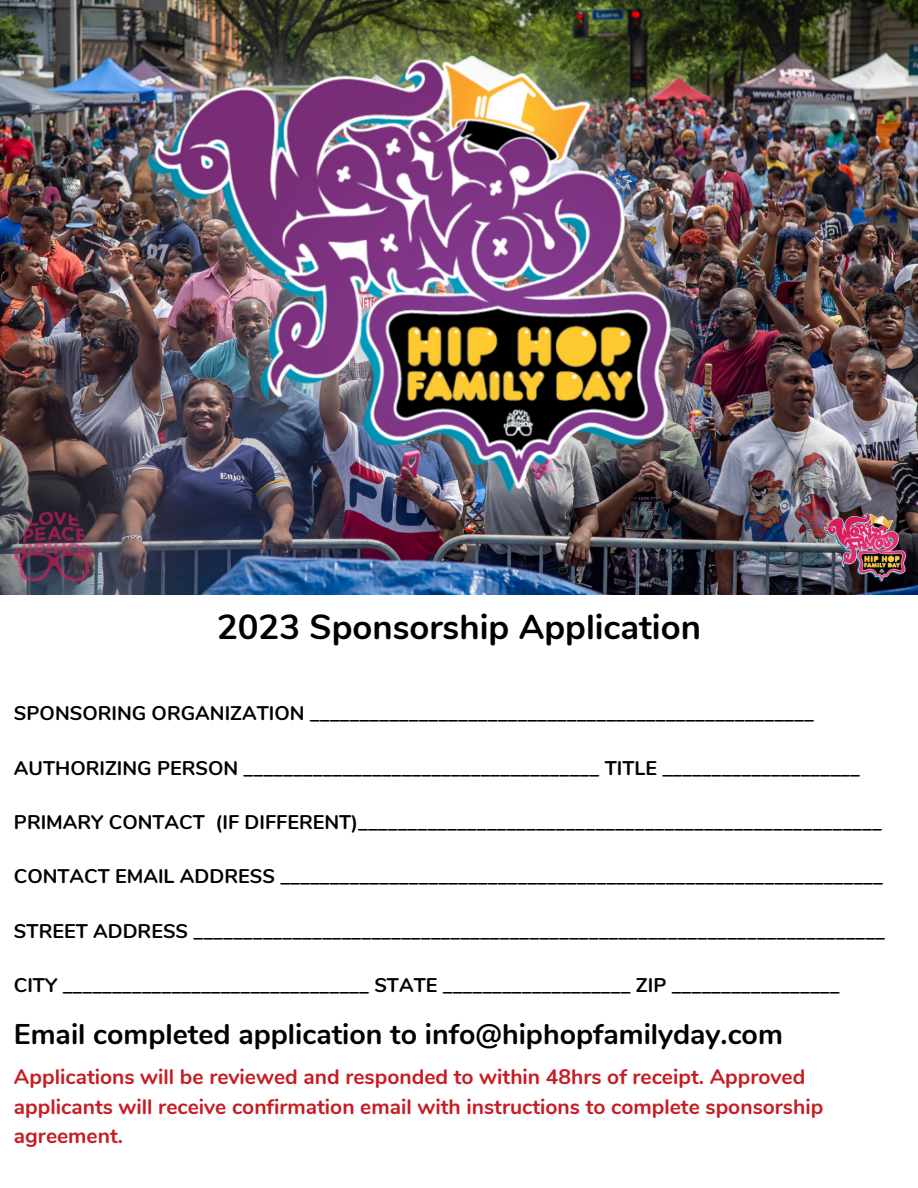
<style>
.page{position:relative;width:918px;height:1188px;background:#fff}
.page>*{position:absolute;margin:0;border:0;box-sizing:border-box;transform-origin:0 0}
.t1{font:700 34.65px "Nunito";color:#000}
.t2{font:700 28.5px "Nunito";color:#000}
.t3{font:700 21px/29.2px "Nunito";color:#c61d23}
.t4{font:700 19.8px "Nunito";color:#000}
</style>
<div class="page">
<img style="left:0;top:0;width:918px;height:594px">
<img style="left:91px;top:0;width:636px;height:553px">
<p class="t1" style="left:217px;top:604px;width:485px">2023 Sponsorship Application</p>
<p class="t4" style="left:14px;top:700px;width:801px">SPONSORING ORGANIZATION ___________________________________________________</p>
<p class="t4" style="left:14px;top:755px;width:848px">AUTHORIZING PERSON ____________________________________ TITLE ____________________</p>
<p class="t4" style="left:14px;top:809px;width:869px">PRIMARY CONTACT (IF DIFFERENT)_____________________________________________________</p>
<p class="t4" style="left:14px;top:863px;width:871px">CONTACT EMAIL ADDRESS _____________________________________________________________</p>
<p class="t4" style="left:14px;top:918px;width:873px">STREET ADDRESS ______________________________________________________________________</p>
<p class="t4" style="left:14px;top:972px;width:827px">CITY _______________________________ STATE ___________________ ZIP _________________</p>
<p class="t2" style="left:14px;top:1015px;width:770px">Email completed application to info@hiphopfamilyday.com</p>
<p class="t3" style="left:14px;top:1063px;width:811px">Applications will be reviewed and responded to within 48hrs of receipt. Approved applicants will receive confirmation email with instructions to complete sponsorship agreement.</p>
</div>
